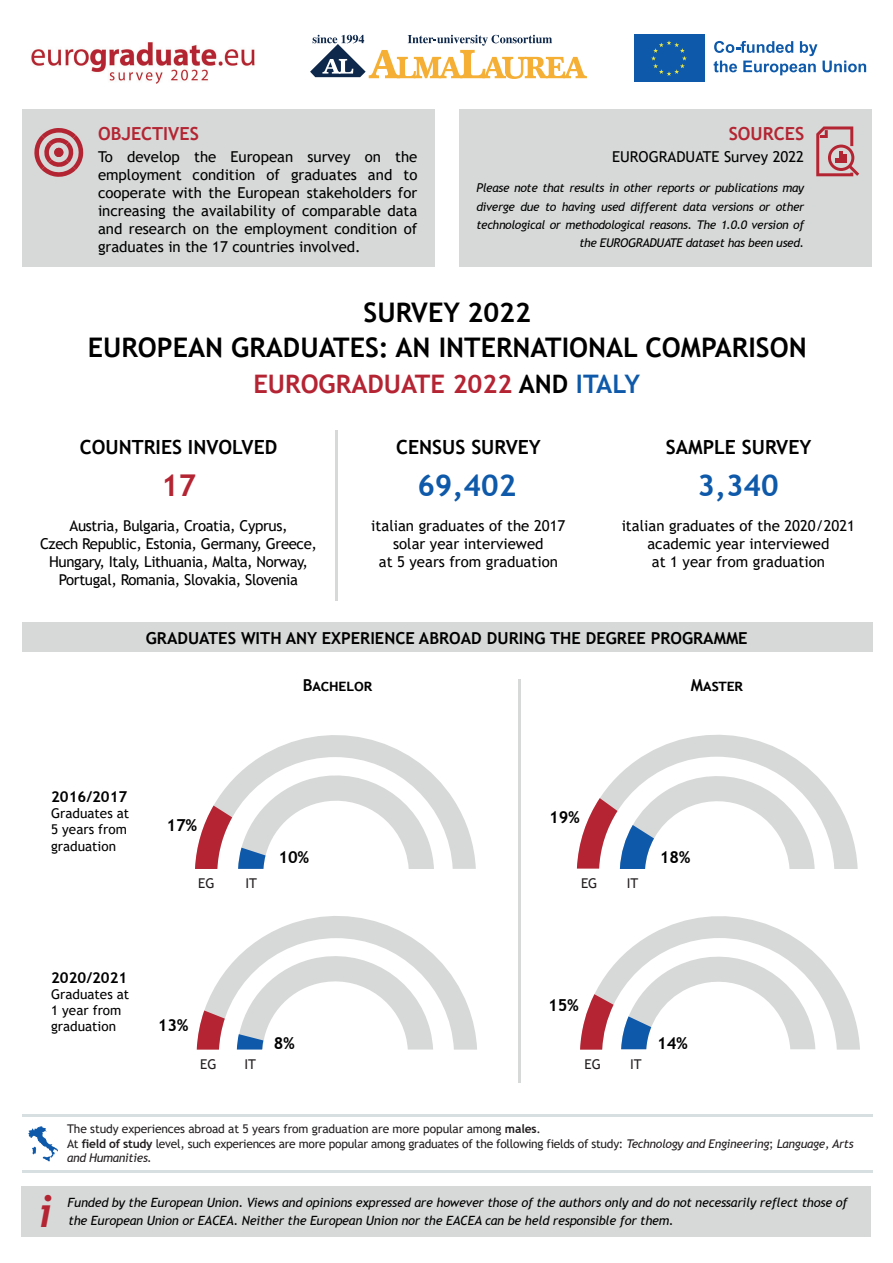
<style>
.page{position:relative;width:893px;height:1263px;background:#fff}
.page>*{position:absolute;margin:0;border:0;box-sizing:border-box;transform-origin:0 0}
.t1{font:italic 700 42px "Trebuchet";color:#b42533}
.t2{font:700 30px "Trebuchet MS";color:#0e59a9}
.t3{font:700 30px "Trebuchet MS";color:#b42533}
.t4{font:700 27px/36px "Trebuchet MS";color:#000001;text-align:center}
.t5{font:700 25.5px "Trebuchet MS";color:#b42433}
.t6{font:700 19.5px "Trebuchet MS";color:#000001}
.t7{font:700 18px "Trebuchet MS";color:#b42533}
.t8{font:700 16.5px "Trebuchet MS";color:#000001}
.t9{font:15px/18px "Trebuchet MS";color:#000001;text-align:center}
.t10{font:15px/18px "Trebuchet MS";letter-spacing:-.025em;color:#000001;text-align:center}
.t11{font:700 15px "Trebuchet MS";color:#000001}
.t12{font:13.5px/16.2px "Trebuchet MS";color:#000001}
.t13{font:13.5px "Trebuchet MS";color:#231f20}
.t14{font:italic 12.75px/18px "Trebuchet MS";letter-spacing:-.015em;color:#000001}
.t15{font:12px/14.4px "Trebuchet MS";letter-spacing:-.02em;color:#231f20}
.t16{font:italic 12px/18px "Trebuchet MS";letter-spacing:-.025em;color:#000001;text-align:right}
.s1{color:#000001}
.s2{color:#0e59a9}
.s3{font-weight:700}
.s4{font-style:italic}
</style>
<div class="page">
<div style="left:22px;top:622px;width:851px;height:30px;background:#d7d9d8"></div>
<hr style="left:22px;top:1170px;width:850px;height:2px;background:#d7dfe0">
<hr style="left:22px;top:1114px;width:850px;height:3px;background:#d7dfe0">
<svg style="left:28px;top:1126px;width:30px;height:35px"></svg>
<div style="left:22px;top:1187px;width:849px;height:50px;background:#d7d9d8"></div>
<hr style="left:518px;top:679px;width:2px;height:404px;background:#d7d9d8">
<svg style="left:580px;top:916px;width:280px;height:134px"></svg>
<svg style="left:577px;top:734px;width:281px;height:135px"></svg>
<svg style="left:197px;top:916px;width:280px;height:134px"></svg>
<svg style="left:195px;top:735px;width:281px;height:134px"></svg>
<div style="left:22px;top:109px;width:413px;height:158px;background:#d7d9d8"></div>
<svg style="left:34px;top:128px;width:50px;height:49px"></svg>
<hr style="left:335px;top:430px;width:2px;height:170px;background:#d7d9d8">
<div style="left:459px;top:109px;width:413px;height:158px;background:#d7d9d8"></div>
<svg style="left:816px;top:126px;width:43px;height:50px"></svg>
<img style="left:31px;top:42px;width:224px;height:42px">
<div style="left:632px;top:33px;width:74px;height:50px;background:linear-gradient(to bottom,#0e59a9,#0e59a9)"></div>
<div style="left:634px;top:35px;width:70px;height:47px;background:#0e59a9"></div>
<svg style="left:651px;top:40px;width:36px;height:36px"></svg>
<svg style="left:714px;top:41px;width:152px;height:34px"></svg>
<svg style="left:310px;top:35px;width:277px;height:44px"></svg>
<p class="t7" style="left:98px;top:122px;width:102px">OBJECTIVES</p>
<p class="t9" style="left:98px;top:147px;width:321px;text-align:justify">To develop the European survey on the employment condition of graduates and to cooperate with the European stakeholders for increasing the availability of comparable data and research on the employment condition of graduates in the 17 countries involved.</p>
<p class="t7" style="left:729px;top:122px;width:77px">SOURCES</p>
<p class="t9" style="left:612px;top:147px;width:194px">EUROGRADUATE Survey 2022</p>
<p class="t16" style="left:477px;top:179px;width:329px">Please note that results in other reports or publications may diverge due to having used different data versions or other technological or methodological reasons. The 1.0.0 version of the EUROGRADUATE dataset has been used.</p>
<h3 class="t4" style="left:88px;top:294px;width:721px">SURVEY 2022<br>EUROPEAN GRADUATES: AN INTERNATIONAL COMPARISON</h3>
<h3 class="t5" style="left:253px;top:368px;width:388px">EUROGRADUATE 2022 <span class="s1">AND</span> <span class="s2">ITALY</span></h3>
<h3 class="t6" style="left:80px;top:435px;width:199px">COUNTRIES INVOLVED</h3>
<h3 class="t6" style="left:396px;top:435px;width:146px">CENSUS SURVEY</h3>
<h3 class="t6" style="left:666px;top:435px;width:147px">SAMPLE SURVEY</h3>
<h2 class="t2" style="left:417px;top:466px;width:100px">69,402</h2>
<h2 class="t3" style="left:161px;top:466px;width:37px">17</h2>
<h2 class="t2" style="left:697px;top:466px;width:83px">3,340</h2>
<p class="t10" style="left:40px;top:516px;width:278px">Austria, Bulgaria, Croatia, Cyprus,<br>Czech Republic, Estonia, Germany, Greece, Hungary, Italy, Lithuania, Malta, Norway, Portugal, Romania, Slovakia, Slovenia</p>
<p class="t9" style="left:371px;top:516px;width:196px">italian graduates of the 2017 solar year interviewed<br>at 5 years from graduation</p>
<p class="t9" style="left:622px;top:516px;width:235px">italian graduates of the 2020/2021 academic year interviewed<br>at 1 year from graduation</p>
<p class="t8" style="left:146px;top:628px;width:603px">GRADUATES WITH ANY EXPERIENCE ABROAD DURING THE DEGREE PROGRAMME</p>
<p class="t8" style="left:303px;top:675px;width:71px">BACHELOR</p>
<p class="t11" style="left:51px;top:787px;width:78px">2016/2017</p>
<p class="t12" style="left:51px;top:805px;width:80px">Graduates at<br>5 years from graduation</p>
<p class="t8" style="left:166px;top:815px;width:32px">17%</p>
<p class="t13" style="left:198px;top:874px;width:18px">EG</p>
<p class="t13" style="left:245px;top:874px;width:13px">IT</p>
<p class="t8" style="left:279px;top:847px;width:32px">10%</p>
<p class="t11" style="left:51px;top:968px;width:78px">2020/2021</p>
<p class="t12" style="left:51px;top:986px;width:80px">Graduates at<br>1 year from graduation</p>
<p class="t8" style="left:158px;top:1014px;width:32px">13%</p>
<p class="t13" style="left:200px;top:1056px;width:18px">EG</p>
<p class="t13" style="left:244px;top:1056px;width:13px">IT</p>
<p class="t8" style="left:274px;top:1033px;width:22px">8%</p>
<p class="t8" style="left:691px;top:675px;width:54px">MASTER</p>
<p class="t8" style="left:549px;top:807px;width:32px">19%</p>
<p class="t13" style="left:581px;top:874px;width:18px">EG</p>
<p class="t13" style="left:627px;top:874px;width:13px">IT</p>
<p class="t8" style="left:660px;top:847px;width:32px">18%</p>
<p class="t8" style="left:548px;top:995px;width:32px">15%</p>
<p class="t13" style="left:585px;top:1056px;width:18px">EG</p>
<p class="t13" style="left:630px;top:1056px;width:13px">IT</p>
<p class="t8" style="left:657px;top:1033px;width:32px">14%</p>
<h1 class="t1" style="left:38px;top:1185px;width:15px">i</h1>
<p class="t15" style="left:67px;top:1122px;width:788px">The study experiences abroad at 5 years from graduation are more popular among <span class="s3">males</span>.<br>At <span class="s3">field of study</span> level, such experiences are more popular among graduates of the following fields of study: <span class="s4">Technology and Engineering</span>; <span class="s4">Language, Arts and Humanities.</span></p>
<p class="t14" style="left:68px;top:1193px;width:781px">Funded by the European Union. Views and opinions expressed are however those of the authors only and do not necessarily reflect those of the European Union or EACEA. Neither the European Union nor the EACEA can be held responsible for them.</p>
</div>
